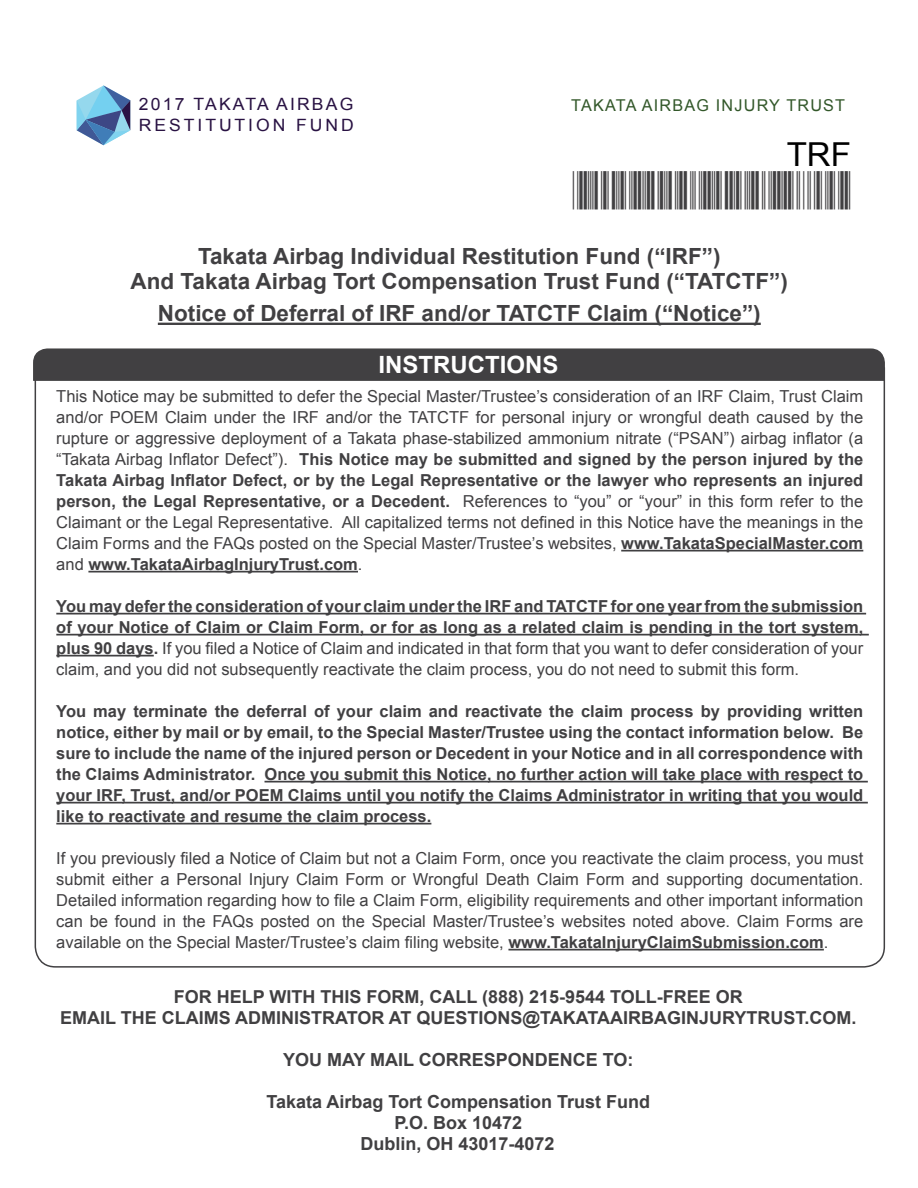
<style>
.page{position:relative;width:918px;height:1188px;background:#fff}
.page>*{position:absolute;margin:0;border:0;box-sizing:border-box;transform-origin:0 0}
.t1{font:33px "Arial";color:#000}
.t2{font:700 23.7px "Arial";color:#fff}
.t3{font:700 22.35px "Arial";color:#414042}
.t4{font:700 18px "Arial";color:#414042}
.t5{font:700 17.85px "Arial";color:#414042}
.t6{font:16.95px/20.4px "Arial";letter-spacing:.145em;color:#291243}
.t7{font:16.5px/21px "Arial";color:#414042;text-align:justify}
.t8{font:700 16.5px/21px "Arial";color:#414042;text-align:justify}
.t9{font:16.35px "Arial";letter-spacing:.075em;color:#325729}
.s1{font-weight:700}
.s2{font-weight:400}
</style>
<div class="page">
<hr style="left:158px;top:323px;width:603px;height:2px;background:#414042">
<svg style="left:34px;top:382px;width:852px;height:586px"></svg>
<svg style="left:77px;top:85px;width:53px;height:60px"></svg>
<svg style="left:33px;top:348px;width:853px;height:34px"></svg>
<p class="t6" style="left:139px;top:94px;width:216px">2017 TAKATA AIRBAG<br>RESTITUTION FUND</p>
<p class="t9" style="left:571px;top:94px;width:275px">TAKATA AIRBAG INJURY TRUST</p>
<p class="t1" style="left:787px;top:132px;width:66px">TRF</p>
<p class="t3" style="left:198px;top:241px;width:524px">Takata Airbag Individual Restitution Fund (“IRF”)</p>
<p class="t3" style="left:131px;top:266px;width:659px">And Takata Airbag Tort Compensation Trust Fund (“TATCTF”)</p>
<p class="t3" style="left:158px;top:299px;width:604px">Notice of Deferral of IRF and/or TATCTF Claim (“Notice”)</p>
<p class="t2" style="left:378px;top:349px;width:181px">INSTRUCTIONS</p>
<p class="t7" style="left:56px;top:386px;width:809px">This Notice may be submitted to defer the Special Master/Trustee’s consideration of an IRF Claim, Trust Claim and/or POEM Claim under the IRF and/or the TATCTF for personal injury or wrongful death caused by the rupture or aggressive deployment of a Takata phase-stabilized ammonium nitrate (“PSAN”) airbag inflator (a “Takata Airbag Inflator Defect”). <span class="s1">This Notice may be submitted and signed by the person injured by the Takata Airbag Inflator Defect, or by the Legal Representative or the lawyer who represents an injured person, the Legal Representative, or a Decedent.</span> References to “you” or “your” in this form refer to the Claimant or the Legal Representative. All capitalized terms not defined in this Notice have the meanings in the Claim Forms and the FAQs posted on the Special Master/Trustee’s websites, <span class="s1">www.TakataSpecialMaster.com </span>and <span class="s1">www.TakataAirbagInjuryTrust.com</span>.</p>
<p class="t8" style="left:56px;top:596px;width:809px">You may defer the consideration of your claim under the IRF and TATCTF for one year from the submission of your Notice of Claim or Claim Form, or for as long as a related claim is pending in the tort system, plus 90 days. <span class="s2">If you filed a Notice of Claim and indicated in that form that you want to defer consideration of your claim, and you did not subsequently reactivate the claim process, you do not need to submit this form.</span></p>
<p class="t8" style="left:56px;top:701px;width:809px">You may terminate the deferral of your claim and reactivate the claim process by providing written notice, either by mail or by email, to the Special Master/Trustee using the contact information below. Be sure to include the name of the injured person or Decedent in your Notice and in all correspondence with the Claims Administrator. Once you submit this Notice, no further action will take place with respect to your IRF, Trust, and/or POEM Claims until you notify the Claims Administrator in writing that you would like to reactivate and resume the claim process.</p>
<p class="t7" style="left:56px;top:848px;width:809px">If you previously filed a Notice of Claim but not a Claim Form, once you reactivate the claim process, you must submit either a Personal Injury Claim Form or Wrongful Death Claim Form and supporting documentation.<br>Detailed information regarding how to file a Claim Form, eligibility requirements and other important information can be found in the FAQs posted on the Special Master/Trustee’s websites noted above. Claim Forms are available on the Special Master/Trustee’s claim filing website, <span class="s1">www.TakataInjuryClaimSubmission.com</span>.</p>
<p class="t5" style="left:174px;top:985px;width:571px">FOR HELP WITH THIS FORM, CALL (888) 215-9544 TOLL-FREE OR</p>
<p class="t5" style="left:60px;top:1006px;width:798px">EMAIL THE CLAIMS ADMINISTRATOR AT QUESTIONS@TAKATAAIRBAGINJURYTRUST.COM.</p>
<p class="t4" style="left:283px;top:1048px;width:352px">YOU MAY MAIL CORRESPONDENCE TO:</p>
<p class="t4" style="left:266px;top:1090px;width:385px">Takata Airbag Tort Compensation Trust Fund</p>
<p class="t4" style="left:394px;top:1111px;width:129px">P.O. Box 10472</p>
<p class="t4" style="left:361px;top:1132px;width:196px">Dublin, OH 43017-4072</p>
</div>
